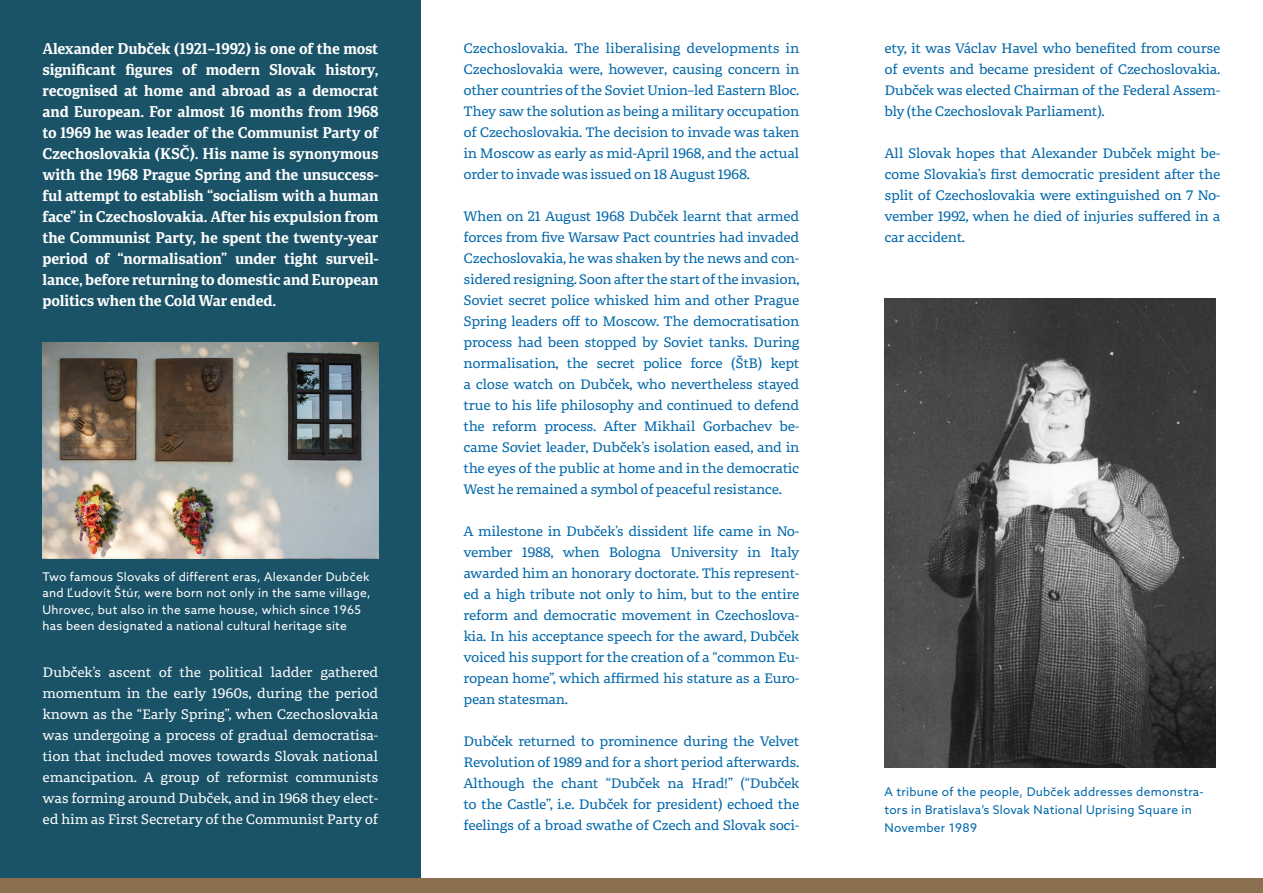
<style>
.page{position:relative;width:1263px;height:893px;background:#fff}
.page>*{position:absolute;margin:0;border:0;box-sizing:border-box;transform-origin:0 0}
.t1{font:700 15px/21px "Portada";letter-spacing:-.01em;color:#fff;text-align:justify}
.t2{font:13.5px/21px "Portada Text";letter-spacing:-.03em;color:#0067aa;text-align:justify}
.t3{font:13.5px/21px "Portada Text";letter-spacing:-.02em;color:#fff;text-align:justify}
.t4{font:12px/16.5px "Azo Sans";letter-spacing:.025em;color:#fff}
.t5{font:12px/18px "Azo Sans";letter-spacing:.025em;color:#0067aa}
</style>
<div class="page">
<div style="left:0;top:0;width:421px;height:893px;background:#1a5367"></div>
<div style="left:0;top:878px;width:1263px;height:15px;background:#8a704e"></div>
<img style="left:43px;top:342px;width:335px;height:216px">
<img style="left:884px;top:298px;width:331px;height:469px">
<p class="t1" style="left:43px;top:38px;width:337px">Alexander Dubček (1921–1992) is one of the most significant figures of modern Slovak history, recognised at home and abroad as a democrat and European. For almost 16 months from 1968 to 1969 he was leader of the Communist Party of Czechoslovakia (KSČ). His name is synonymous with the 1968 Prague Spring and the unsuccess&shy;ful attempt to establish “socialism with a human face” in Czechoslovakia. After his expulsion from the Communist Party, he spent the twenty-year period of “normalisation” under tight surveil&shy;lance, before returning to domestic and European politics when the Cold War ended.</p>
<p class="t4" style="left:43px;top:568px;width:330px">Two famous Slovaks of different eras, Alexander Dubček and Ľudovít Štúr, were born not only in the same village, Uhrovec, but also in the same house, which since 1965 has been designated a national cultural heritage site</p>
<p class="t3" style="left:43px;top:661px;width:337px">Dubček’s ascent of the political ladder gathered momentum in the early 1960s, during the period known as the “Early Spring”, when Czechoslovakia was undergoing a process of gradual democratisa&shy;tion that included moves towards Slovak national emancipation. A group of reformist communists was forming around Dubček, and in 1968 they elect&shy;ed him as First Secretary of the Communist Party of</p>
<p class="t2" style="left:463px;top:37px;width:337px">Czechoslovakia. The liberalising developments in Czechoslovakia were, however, causing concern in other countries of the Soviet Union–led Eastern Bloc.<br>They saw the solution as being a military occupation of Czechoslovakia. The decision to invade was taken in Moscow as early as mid-April 1968, and the actual order to invade was issued on 18 August 1968.</p>
<p class="t2" style="left:463px;top:205px;width:337px">When on 21 August 1968 Dubček learnt that armed forces from five Warsaw Pact countries had invaded Czechoslovakia, he was shaken by the news and con&shy;sidered resigning. Soon after the start of the invasion, Soviet secret police whisked him and other Prague Spring leaders off to Moscow. The democratisation process had been stopped by Soviet tanks. During normalisation, the secret police force (ŠtB) kept a close watch on Dubček, who nevertheless stayed true to his life philosophy and continued to defend the reform process. After Mikhail Gorbachev be&shy;came Soviet leader, Dubček’s isolation eased, and in the eyes of the public at home and in the democratic West he remained a symbol of peaceful resistance.</p>
<p class="t2" style="left:463px;top:520px;width:337px">A milestone in Dubček’s dissident life came in No&shy;vember 1988, when Bologna University in Italy awarded him an honorary doctorate. This represent&shy;ed a high tribute not only to him, but to the entire reform and democratic movement in Czechoslova&shy;kia. In his acceptance speech for the award, Dubček voiced his support for the creation of a “common Eu&shy;ropean home”, which affirmed his stature as a Euro&shy;pean statesman.</p>
<p class="t2" style="left:463px;top:730px;width:337px">Dubček returned to prominence during the Velvet Revolution of 1989 and for a short period afterwards.<br>Although the chant “Dubček na Hrad!” (“Dubček to the Castle”, i.e. Dubček for president) echoed the feelings of a broad swathe of Czech and Slovak soci-</p>
<p class="t2" style="left:884px;top:37px;width:337px">ety, it was Václav Havel who benefited from course of events and became president of Czechoslovakia.<br>Dubček was elected Chairman of the Federal Assem&shy;bly (the Czechoslovak Parliament).</p>
<p class="t2" style="left:884px;top:142px;width:337px">All Slovak hopes that Alexander Dubček might be&shy;come Slovakia’s first democratic president after the split of Czechoslovakia were extinguished on 7 No&shy;vember 1992, when he died of injuries suffered in a car accident.</p>
<p class="t5" style="left:884px;top:782px;width:321px">A tribune of the people, Dubček addresses demonstra&shy;tors in Bratislava’s Slovak National Uprising Square in<br>November 1989</p>
</div>
